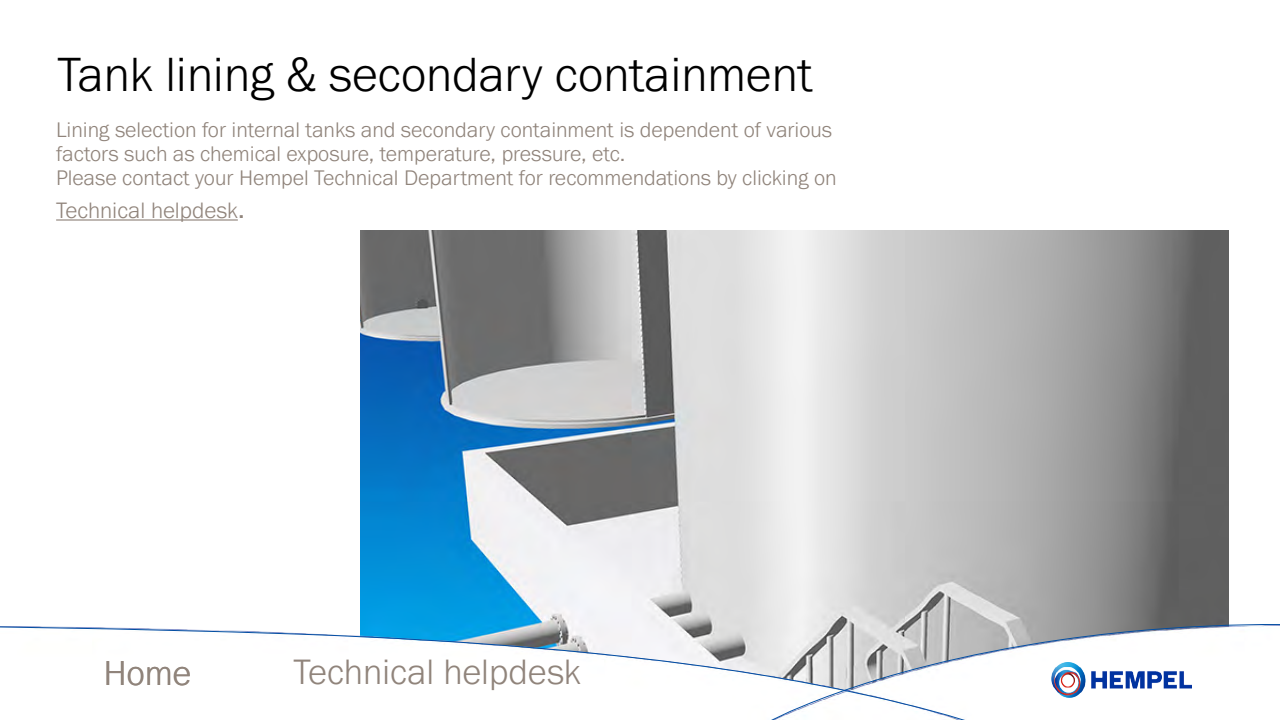
<style>
.page{position:relative;width:1280px;height:720px;background:#fff}
.page>*{position:absolute;margin:0;border:0;box-sizing:border-box;transform-origin:0 0}
.t1{font:300 49.8px "Franklin Gothic URW";color:#000}
.t2{font:300 36.6px "Franklin Gothic URW";color:#90847b}
.t3{font:300 35.9px "Franklin Gothic URW";color:#90847b}
.t4{font:300 23.1px "Franklin Gothic URW";color:#90847b}
.t5{font:300 21.9px/23.9px "Franklin Gothic URW";color:#90847b}
.s1{font-size:28.4px}
</style>
<div class="page">
<img style="left:360px;top:230px;width:868px;height:384px">
<img style="left:360px;top:614px;width:869px;height:12px">
<svg style="left:0;top:626px;width:761px;height:51px"></svg>
<svg style="left:761px;top:618px;width:519px;height:102px"></svg>
<hr style="left:56px;top:219px;width:182px;height:2px;background:#90847b">
<p class="t1" style="left:57px;top:43px;width:757px">Tank lining &amp; secondary containment</p>
<p class="t5" style="left:56px;top:117px;width:778px">Lining selection for internal tanks and secondary containment is dependent of various factors such as chemical exposure, temperature, pressure, etc.</p>
<p class="t5" style="left:56px;top:165px;width:782px">Please contact your Hempel Technical Department for recommendations by clicking on</p>
<p class="t4" style="left:56px;top:196px;width:190px">Technical helpdesk<span class="s1">.</span></p>
<p class="t3" style="left:103px;top:651px;width:89px">Home</p>
<p class="t2" style="left:293px;top:649px;width:289px">Technical helpdesk</p>
</div>
